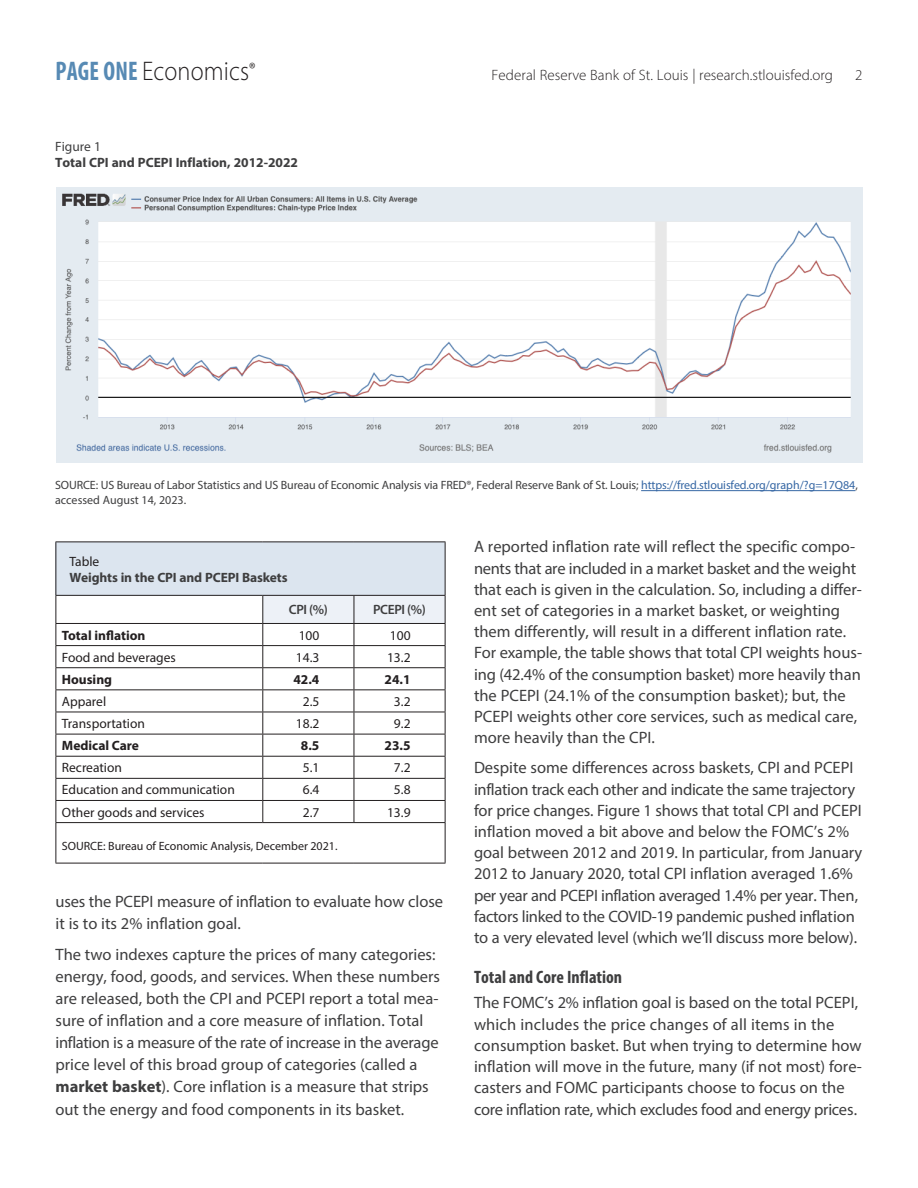
<style>
.page{position:relative;width:918px;height:1188px;background:#fff}
.page>*{position:absolute;margin:0;border:0;box-sizing:border-box;transform-origin:0 0}
.t1{font:300 27px "Myriad Pro";letter-spacing:.005em;color:#231f20;scale:.9 1}
.Section_Head_NEW{font:700 condensed 18px "Myriad Pro";color:#3e3e3f}
.t2{font:300 18px "Myriad Pro";color:#231f20;scale:.9 1}
.Text{font:16.5px/21.1px "Myriad Pro";color:#3e3e3f}
.t3{font:300 15px "Myriad Pro";letter-spacing:.005em;color:#231f20}
.t4{font:13.5px "Myriad Pro";color:#231f20}
.Text-2{font:700 13.5px "Myriad Pro";color:#3e3e3f}
.t5{font:700 13.5px "Myriad Pro";color:#231f20}
.Text-3{font:600 13.5px "Myriad Pro";letter-spacing:-.03em;color:#3e3e3f}
.Text-4{font:13.5px "Myriad Pro";color:#3e3e3f}
.Text-5{font:12px/15px "Myriad Pro";letter-spacing:-.01em;color:#3e3e3f}
.t6{font:12px "Myriad Pro";color:#231f20}
.s1{font-weight:700;font-stretch:condensed;color:#578ab4}
.s2{color:#3667a4}
.s3{font-weight:700}
</style>
<div class="page">
<img style="left:57px;top:188px;width:806px;height:274px">
<hr style="left:641px;top:490px;width:214px;height:1px;background:#3667a4">
<div style="left:56px;top:542px;width:389px;height:53px;background:#dce5ef"></div>
<svg style="left:57px;top:646px;width:205px;height:132px"></svg>
<hr style="left:56px;top:542px;width:207px;height:1px;background:#231f20">
<hr style="left:56px;top:542px;width:1px;height:53px;background:#231f20">
<hr style="left:263px;top:542px;width:91px;height:1px;background:#231f20">
<hr style="left:354px;top:542px;width:92px;height:1px;background:#231f20">
<hr style="left:445px;top:542px;width:1px;height:53px;background:#231f20">
<hr style="left:56px;top:595px;width:207px;height:1px;background:#231f20">
<hr style="left:56px;top:623px;width:207px;height:1px;background:#231f20">
<hr style="left:56px;top:645px;width:207px;height:1px;background:#231f20">
<hr style="left:56px;top:667px;width:207px;height:1px;background:#231f20">
<hr style="left:56px;top:689px;width:207px;height:1px;background:#231f20">
<hr style="left:56px;top:712px;width:207px;height:1px;background:#231f20">
<hr style="left:56px;top:734px;width:207px;height:1px;background:#231f20">
<hr style="left:56px;top:756px;width:207px;height:1px;background:#231f20">
<hr style="left:56px;top:778px;width:207px;height:1px;background:#231f20">
<hr style="left:56px;top:800px;width:207px;height:1px;background:#231f20">
<svg style="left:56px;top:596px;width:1px;height:226px"></svg>
<svg style="left:262px;top:595px;width:184px;height:227px"></svg>
<hr style="left:56px;top:822px;width:207px;height:1px;background:#231f20">
<hr style="left:56px;top:823px;width:1px;height:40px;background:#231f20">
<hr style="left:263px;top:822px;width:91px;height:1px;background:#231f20">
<hr style="left:354px;top:822px;width:92px;height:1px;background:#231f20">
<hr style="left:445px;top:823px;width:1px;height:40px;background:#231f20">
<hr style="left:56px;top:863px;width:207px;height:1px;background:#231f20">
<hr style="left:263px;top:863px;width:91px;height:1px;background:#231f20">
<hr style="left:354px;top:863px;width:92px;height:1px;background:#231f20">
<p class="t1" style="left:56px;top:55px;width:217px"><span class="s1">PAGE ONE</span> Economics</p>
<p class="t3" style="left:492px;top:66px;width:343px">Federal Reserve Bank of St. Louis | research.stlouisfed.org</p>
<p class="t3" style="left:855px;top:66px;width:9px">2</p>
<p class="t2" style="left:249px;top:58px;width:9px">®</p>
<p class="Text-4" style="left:55px;top:138px;width:47px">Figure 1</p>
<p class="Text-2" style="left:55px;top:154px;width:244px">Total CPI and PCEPI Inflation, 2012-2022</p>
<p class="Text-5" style="left:55px;top:478px;width:804px">SOURCE: US Bureau of Labor Statistics and US Bureau of Economic Analysis via FRED®, Federal Reserve Bank of St. Louis; <span class="s2">https://fred.stlouisfed.org/graph/?g=17Q84</span>, accessed August 14, 2023.</p>
<p class="t4" style="left:69px;top:553px;width:31px">Table</p>
<p class="Text-2" style="left:69px;top:568px;width:220px">Weights in the CPI and PCEPI Baskets</p>
<p class="Text-3" style="left:289px;top:601px;width:41px">CPI (%)</p>
<p class="Text-3" style="left:373px;top:601px;width:54px">PCEPI (%)</p>
<p class="t5" style="left:62px;top:626px;width:85px">Total inflation</p>
<p class="t4" style="left:299px;top:627px;width:22px">100</p>
<p class="t4" style="left:390px;top:627px;width:22px">100</p>
<p class="t4" style="left:62px;top:649px;width:116px">Food and beverages</p>
<p class="t4" style="left:296px;top:649px;width:25px">14.3</p>
<p class="t4" style="left:387px;top:649px;width:25px">13.2</p>
<p class="t5" style="left:62px;top:670px;width:52px">Housing</p>
<p class="t5" style="left:293px;top:670px;width:27px">42.4</p>
<p class="t5" style="left:385px;top:670px;width:27px">24.1</p>
<p class="t4" style="left:62px;top:693px;width:46px">Apparel</p>
<p class="t4" style="left:303px;top:693px;width:18px">2.5</p>
<p class="t4" style="left:394px;top:693px;width:18px">3.2</p>
<p class="t4" style="left:62px;top:715px;width:85px">Transportation</p>
<p class="t4" style="left:296px;top:715px;width:25px">18.2</p>
<p class="t4" style="left:394px;top:715px;width:18px">9.2</p>
<p class="t5" style="left:62px;top:737px;width:79px">Medical Care</p>
<p class="t5" style="left:301px;top:737px;width:20px">8.5</p>
<p class="t5" style="left:385px;top:737px;width:27px">23.5</p>
<p class="t4" style="left:62px;top:759px;width:62px">Recreation</p>
<p class="t4" style="left:303px;top:759px;width:18px">5.1</p>
<p class="t4" style="left:394px;top:759px;width:18px">7.2</p>
<p class="t4" style="left:62px;top:782px;width:175px">Education and communication</p>
<p class="t4" style="left:303px;top:782px;width:18px">6.4</p>
<p class="t4" style="left:394px;top:782px;width:18px">5.8</p>
<p class="t4" style="left:62px;top:804px;width:144px">Other goods and services</p>
<p class="t4" style="left:303px;top:804px;width:18px">2.7</p>
<p class="t4" style="left:387px;top:804px;width:25px">13.9</p>
<p class="t6" style="left:62px;top:838px;width:277px">SOURCE: Bureau of Economic Analysis, December 2021.</p>
<p class="Text" style="left:56px;top:891px;width:389px;line-height:22px">uses the PCEPI measure of inflation to evaluate how close it is to its 2% inflation goal.</p>
<p class="Text" style="left:56px;top:944px;width:386px;line-height:22px">The two indexes capture the prices of many categories: energy, food, goods, and services. When these numbers are released, both the CPI and PCEPI report a total mea&shy;sure of inflation and a core measure of inflation. Total inflation is a measure of the rate of increase in the average price level of this broad group of categories (called a <span class="s3">market basket</span>). Core inflation is a measure that strips out the energy and food components in its basket.</p>
<p class="Text" style="left:474px;top:536px;width:390px">A reported inflation rate will reflect the specific compo&shy;nents that are included in a market basket and the weight that each is given in the calculation. So, including a differ&shy;ent set of categories in a market basket, or weighting them differently, will result in a different inflation rate.<br>For example, the table shows that total CPI weights hous&shy;ing (42.4% of the consumption basket) more heavily than the PCEPI (24.1% of the consumption basket); but, the PCEPI weights other core services, such as medical care, more heavily than the CPI.</p>
<p class="Text" style="left:474px;top:757px;width:390px">Despite some differences across baskets, CPI and PCEPI inflation track each other and indicate the same trajectory for price changes. Figure 1 shows that total CPI and PCEPI inflation moved a bit above and below the FOMC’s 2% goal between 2012 and 2019. In particular, from January 2012 to January 2020, total CPI inflation averaged 1.6% per year and PCEPI inflation averaged 1.4% per year. Then, factors linked to the COVID-19 pandemic pushed inflation to a very elevated level (which we’ll discuss more below).</p>
<p class="Section_Head_NEW" style="left:474px;top:966px;width:150px">Total and Core Inflation</p>
<p class="Text" style="left:474px;top:992px;width:389px">The FOMC’s 2% inflation goal is based on the total PCEPI, which includes the price changes of all items in the consumption basket. But when trying to determine how inflation will move in the future, many (if not most) fore&shy;casters and FOMC participants choose to focus on the core inflation rate, which excludes food and energy prices.</p>
</div>
